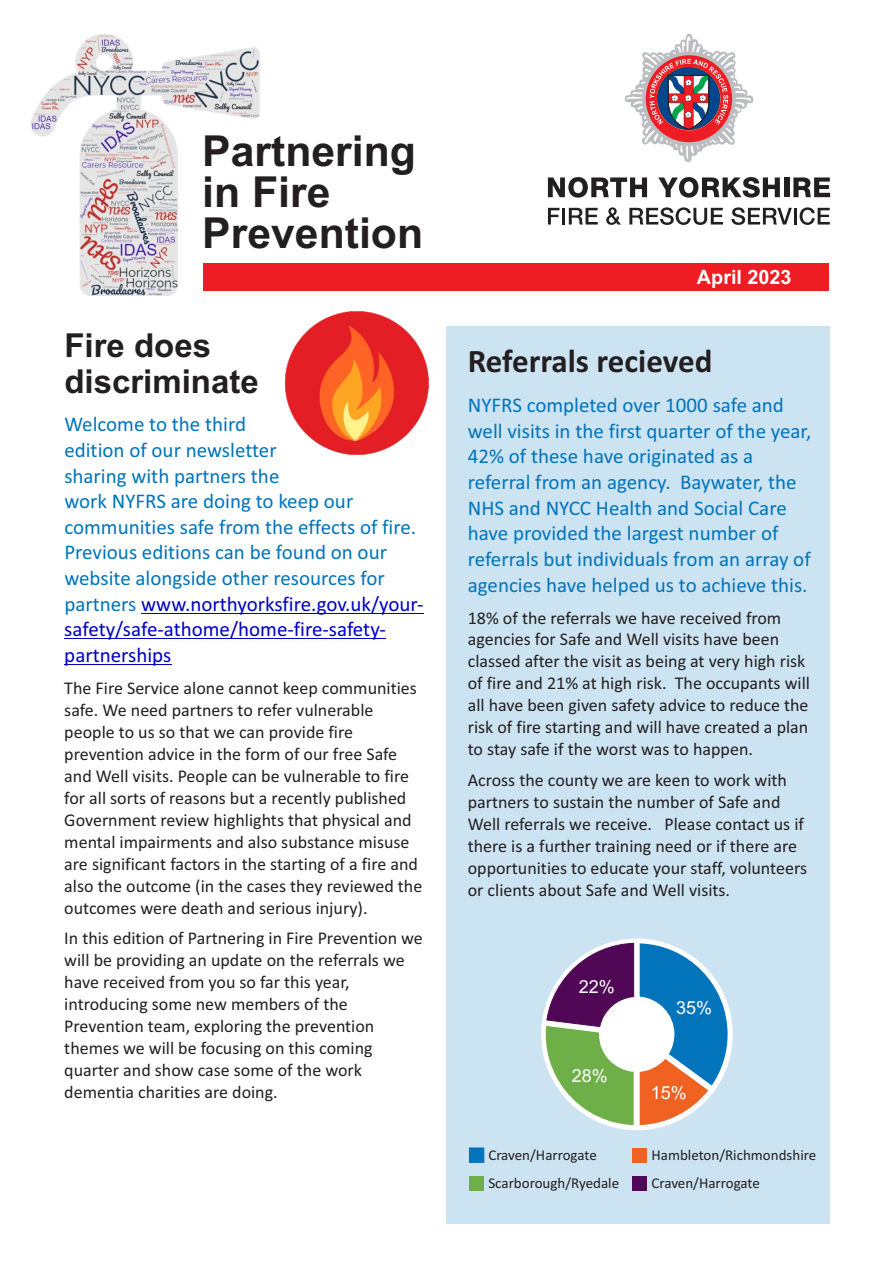
<style>
.page{position:relative;width:893px;height:1263px;background:#fff}
.page>*{position:absolute;margin:0;border:0;box-sizing:border-box;transform-origin:0 0}
.t1{font:700 42.75px/40.5px "Arial";color:#231f20}
.t2{font:700 33px/36.9px "Arial";color:#231f20}
.t3{font:700 33px "Calibri";color:#231f20}
.t4{font:21px/25.7px "Calibri";color:#0174bc}
.t5{font:700 19.8px "Arial";color:#fff}
.t6{font:18px/21.9px "Calibri";color:#231f20}
.t7{font:18px "Arial";color:#fff}
.t8{font:15px/28.8px "Calibri";color:#231f20}
.s1{color:#0000c4}
</style>
<div class="page">
<div style="left:447px;top:327px;width:383px;height:897px;background:#cce3f1"></div>
<div style="left:541px;top:938px;width:192px;height:192px;background:#fff;border-radius:50%"></div>
<img style="left:30px;top:34px;width:253px;height:262px">
<hr style="left:141px;top:613px;width:283px;height:1px;background:#0000c4">
<hr style="left:64px;top:638px;width:322px;height:1px;background:#0000c4">
<hr style="left:64px;top:664px;width:107px;height:1px;background:#0000c4">
<svg style="left:548px;top:177px;width:99px;height:21px"></svg>
<svg style="left:658px;top:177px;width:122px;height:21px"></svg>
<div style="left:784px;top:177px;width:5px;height:20px;background:#231f20"></div>
<svg style="left:793px;top:177px;width:37px;height:20px"></svg>
<svg style="left:548px;top:208px;width:11px;height:17px"></svg>
<hr style="left:562px;top:208px;width:3px;height:17px;background:#231f20">
<svg style="left:569px;top:208px;width:29px;height:17px"></svg>
<svg style="left:606px;top:207px;width:15px;height:18px"></svg>
<svg style="left:629px;top:207px;width:94px;height:18px"></svg>
<svg style="left:731px;top:207px;width:61px;height:18px"></svg>
<hr style="left:794px;top:208px;width:3px;height:17px;background:#231f20">
<svg style="left:800px;top:207px;width:30px;height:18px"></svg>
<svg style="left:624px;top:33px;width:130px;height:129px"></svg>
<div style="left:204px;top:263px;width:625px;height:27px;background:#ee1d23"></div>
<img style="left:286px;top:312px;width:142px;height:142px">
<svg style="left:640px;top:943px;width:88px;height:182px"></svg>
<svg style="left:546px;top:942px;width:88px;height:183px"></svg>
<svg style="left:469px;top:1147px;width:16px;height:16px"></svg>
<div style="left:469px;top:1177px;width:15px;height:14px;background:#6eb047"></div>
<div style="left:633px;top:1148px;width:14px;height:14px;background:#f06222"></div>
<div style="left:633px;top:1177px;width:14px;height:14px;background:#500755"></div>
<h1 class="t1" style="left:202px;top:135px;width:222px">Partnering in Fire<br>Prevention</h1>
<h2 class="t2" style="left:64px;top:330px;width:196px">Fire does discriminate</h2>
<p class="t4" style="left:64px;top:413px;width:361px">Welcome to the third<br>edition of our newsletter<br>sharing with partners the<br>work NYFRS are doing to keep our communities safe from the effects of fire.<br>Previous editions can be found on our website alongside other resources for partners <span class="s1">www.northyorksfire.gov.uk/your&shy;safety/safe-athome/home-fire-safety&shy;partnerships</span></p>
<p class="t6" style="left:64px;top:678px;width:359px">The Fire Service alone cannot keep communities safe. We need partners to refer vulnerable people to us so that we can provide fire prevention advice in the form of our free Safe and Well visits. People can be vulnerable to fire for all sorts of reasons but a recently published Government review highlights that physical and mental impairments and also substance misuse are significant factors in the starting of a fire and also the outcome (in the cases they reviewed the outcomes were death and serious injury).</p>
<p class="t6" style="left:64px;top:929px;width:360px">In this edition of Partnering in Fire Prevention we will be providing an update on the referrals we have received from you so far this year, introducing some new members of the Prevention team, exploring the prevention themes we will be focusing on this coming quarter and show case some of the work dementia charities are doing.</p>
<p class="t5" style="left:697px;top:270px;width:96px">April 2023</p>
<h2 class="t3" style="left:468px;top:347px;width:246px">Referrals recieved</h2>
<p class="t4" style="left:468px;top:394px;width:345px">NYFRS completed over 1000 safe and well visits in the first quarter of the year, 42% of these have originated as a referral from an agency. Baywater, the NHS and NYCC Health and Social Care have provided the largest number of referrals but individuals from an array of agencies have helped us to achieve this.</p>
<p class="t6" style="left:468px;top:608px;width:344px">18% of the referrals we have received from agencies for Safe and Well visits have been classed after the visit as being at very high risk of fire and 21% at high risk. The occupants will all have been given safety advice to reduce the risk of fire starting and will have created a plan to stay safe if the worst was to happen.</p>
<p class="t6" style="left:468px;top:771px;width:341px">Across the county we are keen to work with partners to sustain the number of Safe and Well referrals we receive. Please contact us if there is a further training need or if there are opportunities to educate your staff, volunteers or clients about Safe and Well visits.</p>
<p class="t7" style="left:579px;top:980px;width:38px">22%</p>
<p class="t7" style="left:572px;top:1069px;width:38px">28%</p>
<p class="t7" style="left:676px;top:1000px;width:38px">35%</p>
<p class="t7" style="left:651px;top:1086px;width:38px">15%</p>
<p class="t8" style="left:488px;top:1141px;width:132px">Craven/Harrogate<br>Scarborough/Ryedale</p>
<p class="t8" style="left:651px;top:1141px;width:166px">Hambleton/Richmondshire<br>Craven/Harrogate</p>
</div>
